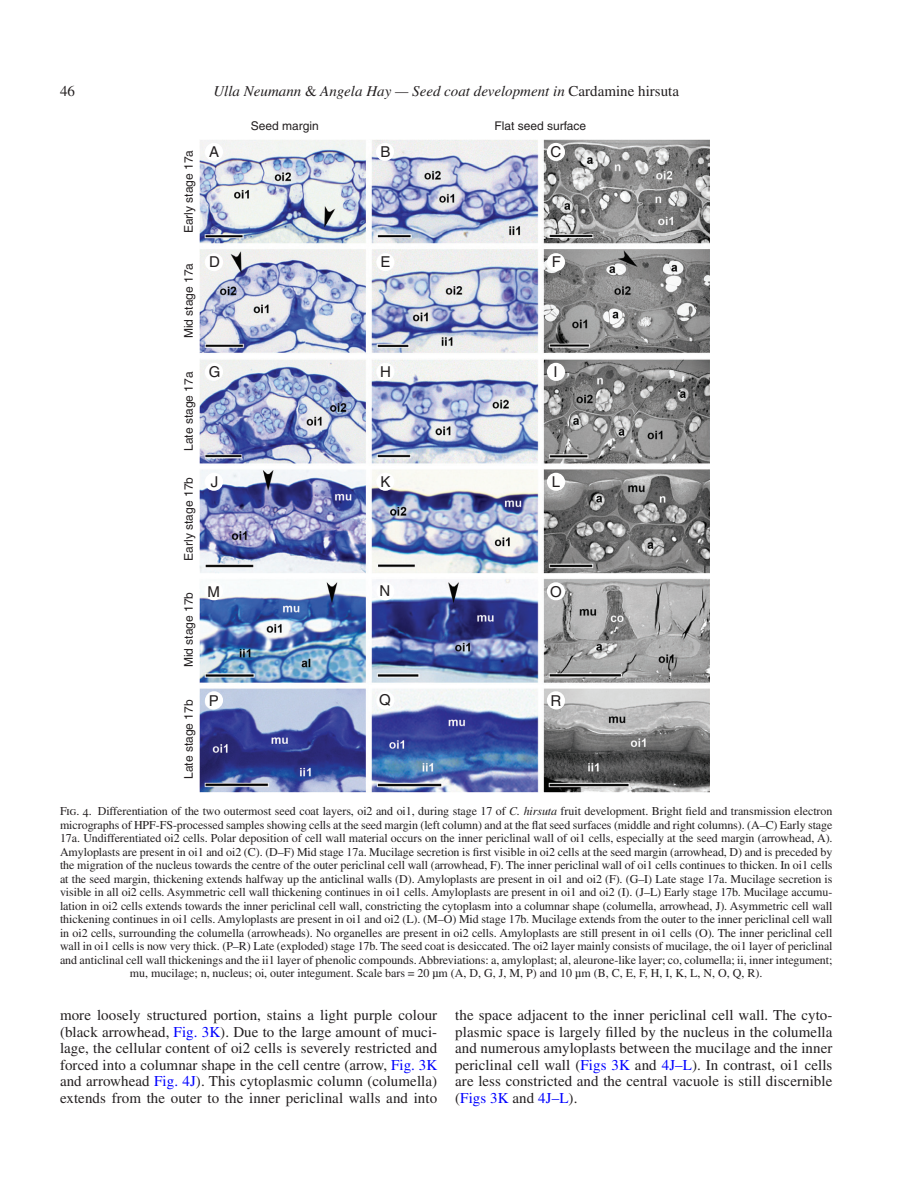
<style>
.page{position:relative;width:918px;height:1186px;background:#fff}
.page>*{position:absolute;margin:0;border:0;box-sizing:border-box;transform-origin:0 0}
.t1{font:15px/16.5px "Times LT Std";letter-spacing:.005em;color:#231f20;text-align:justify}
.t2{font:italic 15px "Times LT Std";color:#231f20}
.t3{font:15px "Helvetica";color:#231f20}
.t4{font:12px/13.5px "Times LT Std";letter-spacing:-.005em;color:#231f20;text-align:center}
.t5{font:12px "Helvetica";color:#231f20}
.s1{font-style:normal}
.s2{font-style:italic}
.s3{font-family:"Gandhari Unicode"}
.s4{color:#00f}
</style>
<div class="page">
<img style="left:200px;top:139px;width:510px;height:653px">
<div style="left:205px;top:143px;width:18px;height:18px;background:#fff;border-radius:50%"></div>
<div style="left:376px;top:143px;width:18px;height:18px;background:#fff;border-radius:50%"></div>
<div style="left:547px;top:143px;width:18px;height:18px;background:#fff;border-radius:50%"></div>
<div style="left:205px;top:253px;width:18px;height:18px;background:#fff;border-radius:50%"></div>
<div style="left:376px;top:253px;width:18px;height:18px;background:#fff;border-radius:50%"></div>
<div style="left:547px;top:253px;width:18px;height:18px;background:#fff;border-radius:50%"></div>
<div style="left:205px;top:363px;width:18px;height:18px;background:#fff;border-radius:50%"></div>
<div style="left:376px;top:363px;width:18px;height:18px;background:#fff;border-radius:50%"></div>
<div style="left:547px;top:363px;width:18px;height:18px;background:#fff;border-radius:50%"></div>
<div style="left:205px;top:473px;width:18px;height:18px;background:#fff;border-radius:50%"></div>
<div style="left:376px;top:473px;width:18px;height:18px;background:#fff;border-radius:50%"></div>
<div style="left:547px;top:473px;width:18px;height:18px;background:#fff;border-radius:50%"></div>
<div style="left:205px;top:582px;width:18px;height:18px;background:#fff;border-radius:50%"></div>
<div style="left:376px;top:582px;width:18px;height:18px;background:#fff;border-radius:50%"></div>
<div style="left:547px;top:582px;width:18px;height:18px;background:#fff;border-radius:50%"></div>
<div style="left:205px;top:691px;width:18px;height:18px;background:#fff;border-radius:50%"></div>
<div style="left:376px;top:691px;width:18px;height:18px;background:#fff;border-radius:50%"></div>
<div style="left:547px;top:691px;width:18px;height:18px;background:#fff;border-radius:50%"></div>
<p class="t1" style="left:60px;top:83px;width:16px">46</p>
<p class="t2" style="left:213px;top:83px;width:467px">Ulla Neumann <span class="s1">&amp;</span> Angela Hay — Seed coat development in <span class="s1">Cardamine hirsuta</span></p>
<p class="t5" style="left:182px;top:233px;width:85px;rotate:-90deg">Early stage 17a</p>
<p class="t5" style="left:182px;top:338px;width:77px;rotate:-90deg">Mid stage 17a</p>
<p class="t5" style="left:182px;top:451px;width:81px;rotate:-90deg">Late stage 17a</p>
<p class="t5" style="left:182px;top:561px;width:85px;rotate:-90deg">Early stage 17b</p>
<p class="t5" style="left:182px;top:667px;width:77px;rotate:-90deg">Mid stage 17b</p>
<p class="t5" style="left:182px;top:779px;width:81px;rotate:-90deg">Late stage 17b</p>
<p class="t5" style="left:251px;top:119px;width:70px">Seed margin</p>
<p class="t5" style="left:495px;top:119px;width:93px">Flat seed surface</p>
<p class="t3" style="left:209px;top:143px;width:12px">A</p>
<p class="t3" style="left:380px;top:143px;width:12px">B</p>
<p class="t3" style="left:550px;top:143px;width:12px">C</p>
<p class="t3" style="left:209px;top:253px;width:12px">D</p>
<p class="t3" style="left:380px;top:253px;width:12px">E</p>
<p class="t3" style="left:552px;top:253px;width:11px">F</p>
<p class="t3" style="left:209px;top:363px;width:13px">G</p>
<p class="t3" style="left:380px;top:363px;width:12px">H</p>
<p class="t3" style="left:553px;top:363px;width:6px">I</p>
<p class="t3" style="left:211px;top:473px;width:9px">J</p>
<p class="t3" style="left:380px;top:473px;width:12px">K</p>
<p class="t3" style="left:552px;top:473px;width:10px">L</p>
<p class="t3" style="left:208px;top:583px;width:14px">M</p>
<p class="t3" style="left:380px;top:582px;width:12px">N</p>
<p class="t3" style="left:550px;top:583px;width:13px">O</p>
<p class="t3" style="left:209px;top:691px;width:12px">P</p>
<p class="t3" style="left:379px;top:691px;width:13px">Q</p>
<p class="t3" style="left:550px;top:691px;width:12px">R</p>
<p class="t4" style="left:60px;top:804px;width:774px">Fig. 4. Differentiation of the two outermost seed coat layers, oi2 and oi1, during stage 17 of <span class="s2">C. hirsuta</span> fruit development. Bright field and transmission electron micrographs of HPF-FS-processed samples showing cells at the seed margin (left column) and at the flat seed surfaces (middle and right columns). (A–C) Early stage 17a. Undifferentiated oi2 cells. Polar deposition of cell wall material occurs on the inner periclinal wall of oi1 cells, especially at the seed margin (arrowhead, A).<br>Amyloplasts are present in oi1 and oi2 (C). (D–F) Mid stage 17a. Mucilage secretion is first visible in oi2 cells at the seed margin (arrowhead, D) and is preceded by the migration of the nucleus towards the centre of the outer periclinal cell wall (arrowhead, F). The inner periclinal wall of oi1 cells continues to thicken. In oi1 cells at the seed margin, thickening extends halfway up the anticlinal walls (D). Amyloplasts are present in oi1 and oi2 (F). (G–I) Late stage 17a. Mucilage secretion is visible in all oi2 cells. Asymmetric cell wall thickening continues in oi1 cells. Amyloplasts are present in oi1 and oi2 (I). (J–L) Early stage 17b. Mucilage accumu&shy;lation in oi2 cells extends towards the inner periclinal cell wall, constricting the cytoplasm into a columnar shape (columella, arrowhead, J). Asymmetric cell wall thickening continues in oi1 cells. Amyloplasts are present in oi1 and oi2 (L). (M–O) Mid stage 17b. Mucilage extends from the outer to the inner periclinal cell wall in oi2 cells, surrounding the columella (arrowheads). No organelles are present in oi2 cells. Amyloplasts are still present in oi1 cells (O). The inner periclinal cell wall in oi1 cells is now very thick. (P–R) Late (exploded) stage 17b. The seed coat is desiccated. The oi2 layer mainly consists of mucilage, the oi1 layer of periclinal and anticlinal cell wall thickenings and the ii1 layer of phenolic compounds. Abbreviations: a, amyloplast; al, aleurone-like layer; co, columella; ii, inner integument; mu, mucilage; n, nucleus; oi, outer integument. Scale bars = 20 <span class="s3">µ</span>m (A, D, G, J, M, P) and 10 <span class="s3">µ</span>m (B, C, E, F, H, I, K, L, N, O, Q, R).</p>
<p class="t1" style="left:60px;top:1007px;width:379px">more loosely structured portion, stains a light purple colour (black arrowhead, <span class="s4">Fig. 3K</span>). Due to the large amount of muci&shy;lage, the cellular content of oi2 cells is severely restricted and forced into a columnar shape in the cell centre (arrow, <span class="s4">Fig. 3K </span>and arrowhead <span class="s4">Fig. 4J</span>). This cytoplasmic column (columella) extends from the outer to the inner periclinal walls and into</p>
<p class="t1" style="left:455px;top:1007px;width:379px">the space adjacent to the inner periclinal cell wall. The cyto&shy;plasmic space is largely filled by the nucleus in the columella and numerous amyloplasts between the mucilage and the inner periclinal cell wall (<span class="s4">Figs 3K</span> and <span class="s4">4J–L</span>). In contrast, oi1 cells are less constricted and the central vacuole is still discernible (<span class="s4">Figs 3K</span> and <span class="s4">4J–L</span>).</p>
</div>
